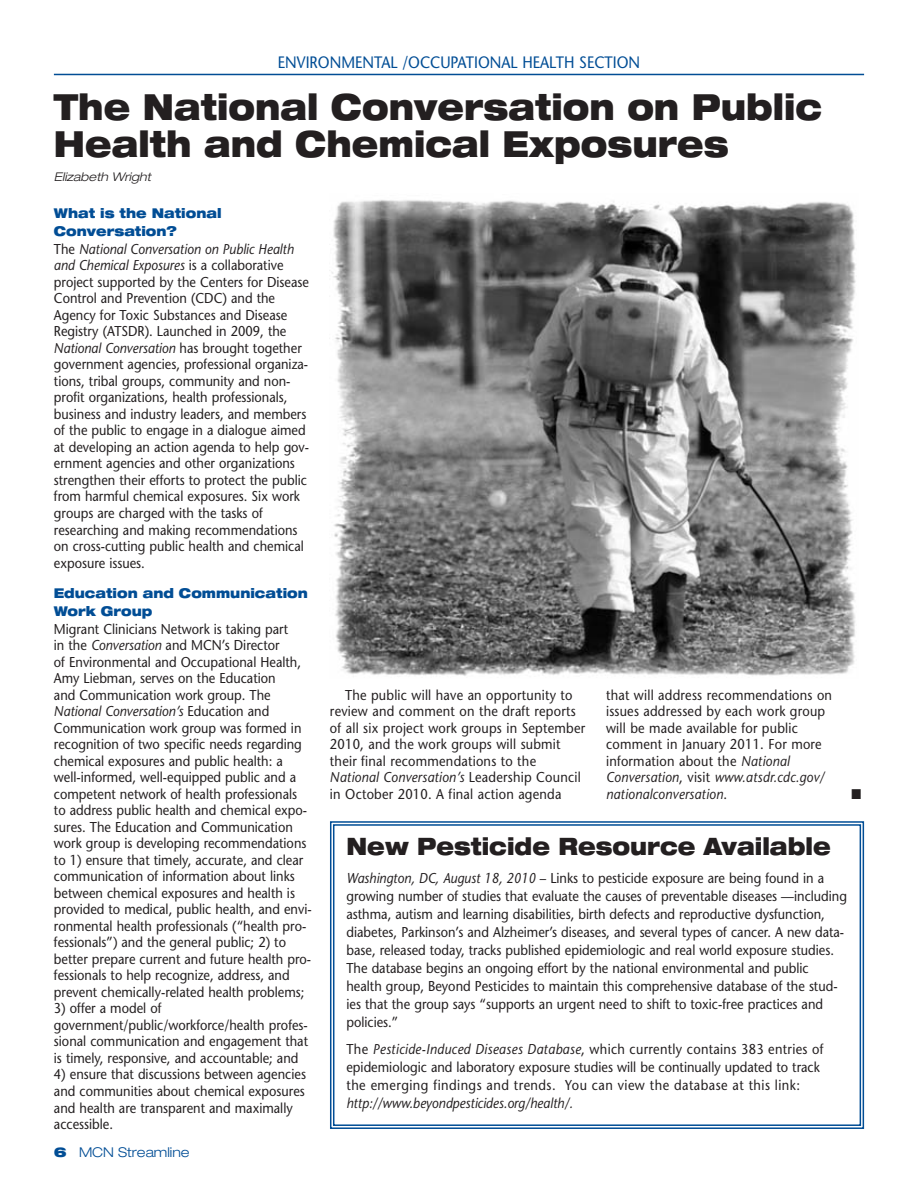
<style>
.page{position:relative;width:918px;height:1189px;background:#fff}
.page>*{position:absolute;margin:0;border:0;box-sizing:border-box;transform-origin:0 0}
.t1{font:900 expanded 36px/37.5px "Helvetica Neue";color:#231f20;scale:.85 1}
.t2{font:900 expanded 24px "Helvetica Neue";color:#231f20;scale:.85 1}
.t3{font:16.5px "Stone Sans";color:#014d95;scale:.9 1}
.t4{font:14.25px/16.5px "Stone Sans";color:#231f20;scale:.9 1}
.t5{font:14.25px/18px "Stone Sans";letter-spacing:.025em;color:#231f20;scale:.9 1}
.t6{font:italic 14.25px "Stone Sans";color:#231f20;scale:.9 1}
.t7{font:14.25px "Zapf Dingbats ITC";color:#231f20;scale:.9 1}
.t8{font:900 expanded 13.5px/18px "Helvetica Neue";color:#014d95;scale:.9 1}
.t9{font:300 expanded 13.5px "Helvetica Neue";color:#014d95}
.t10{font:italic 300 expanded 12px "Helvetica Neue";color:#231f20}
.s1{font-style:italic}
.s2{font-weight:900}
</style>
<div class="page">
<hr style="left:54px;top:74px;width:810px;height:1px;background:#014d95">
<div style="left:330px;top:821px;width:534px;height:307px;border:2px solid #014d95"></div>
<div style="left:333px;top:824px;width:528px;height:301px;border:2px solid #014d95"></div>
<img style="left:331px;top:200px;width:525px;height:476px">
<p class="t3" style="left:278px;top:52px;width:404px">ENVIRONMENTAL /OCCUPATIONAL HEALTH SECTION</p>
<h1 class="t1" style="left:54px;top:87px;width:905px">The National Conversation on Public<br>Health and Chemical Exposures</h1>
<p class="t10" style="left:54px;top:170px;width:98px">Elizabeth Wright</p>
<p class="t8" style="left:54px;top:203px;width:188px">What is the National<br>Conversation?</p>
<p class="t4" style="left:54px;top:240px;width:285px">The <span class="s1">National Conversation on Public Health and Chemical Exposures</span> is a collaborative project supported by the Centers for Disease Control and Prevention (CDC) and the Agency for Toxic Substances and Disease Registry (ATSDR). Launched in 2009, the <span class="s1">National Conversation</span> has brought together government agencies, professional organiza&shy;tions, tribal groups, community and non&shy;profit organizations, health professionals, business and industry leaders, and members of the public to engage in a dialogue aimed at developing an action agenda to help gov&shy;ernment agencies and other organizations strengthen their efforts to protect the public from harmful chemical exposures. Six work groups are charged with the tasks of researching and making recommendations on cross-cutting public health and chemical exposure issues.</p>
<p class="t8" style="left:54px;top:583px;width:284px">Education and Communication<br>Work Group</p>
<p class="t4" style="left:54px;top:620px;width:288px">Migrant Clinicians Network is taking part<br>in the <span class="s1">Conversation</span> and MCN’s Director<br>of Environmental and Occupational Health, Amy Liebman, serves on the Education<br>and Communication work group. The <span class="s1">National Conversation’s</span> Education and Communication work group was formed in recognition of two specific needs regarding chemical exposures and public health: a well-informed, well-equipped public and a competent network of health professionals to address public health and chemical expo&shy;sures. The Education and Communication work group is developing recommendations to 1) ensure that timely, accurate, and clear communication of information about links between chemical exposures and health is provided to medical, public health, and envi&shy;ronmental health professionals (“health pro&shy;fessionals”) and the general public; 2) to better prepare current and future health pro&shy;fessionals to help recognize, address, and prevent chemically-related health problems;</p>
<p class="t4" style="left:54px;top:999px;width:284px">3) offer a model of government/public/workforce/health profes&shy;sional communication and engagement that is timely, responsive, and accountable; and</p>
<p class="t4" style="left:54px;top:1065px;width:282px">4) ensure that discussions between agencies and communities about chemical exposures and health are transparent and maximally accessible.</p>
<p class="t9" style="left:54px;top:1143px;width:137px"><span class="s2">6</span> MCN Streamline</p>
<p class="t4" style="left:330px;top:686px;width:285px;text-indent:15px">The public will have an opportunity to review and comment on the draft reports of all six project work groups in September 2010, and the work groups will submit their final recommendations to the <span class="s1">National Conversation’s</span> Leadership Council in October 2010. A final action agenda</p>
<p class="t4" style="left:606px;top:686px;width:253px">that will address recommendations on issues addressed by each work group will be made available for public comment in January 2011. For more information about the <span class="s1">National Conversation</span>, visit <span class="s1">www.atsdr.cdc.gov/ nationalconversation</span>.</p>
<p class="t7" style="left:851px;top:787px;width:12px">■</p>
<h2 class="t2" style="left:346px;top:831px;width:571px">New Pesticide Resource Available</h2>
<p class="t4" style="left:346px;top:868px;width:558px;line-height:18px"><span class="s1">Washington, DC, August 18, 2010</span> – Links to pesticide exposure are being found in a growing number of studies that evaluate the causes of preventable diseases —including asthma, autism and learning disabilities, birth defects and reproductive dysfunction, diabetes, Parkinson’s and Alzheimer’s diseases, and several types of cancer. A new data&shy;base, released today, tracks published epidemiologic and real world exposure studies.<br>The database begins an ongoing effort by the national environmental and public health group, Beyond Pesticides to maintain this comprehensive database of the stud&shy;ies that the group says “supports an urgent need to shift to toxic-free practices and policies.”</p>
<p class="t5" style="left:346px;top:1039px;width:532px">The <span class="s1">Pesticide-Induced Diseases Database</span>, which currently contains 383 entries of epidemiologic and laboratory exposure studies will be continually updated to track the emerging findings and trends. You can view the database at this link:</p>
<p class="t6" style="left:346px;top:1093px;width:253px">http://www.beyondpesticides.org/health/.</p>
</div>
